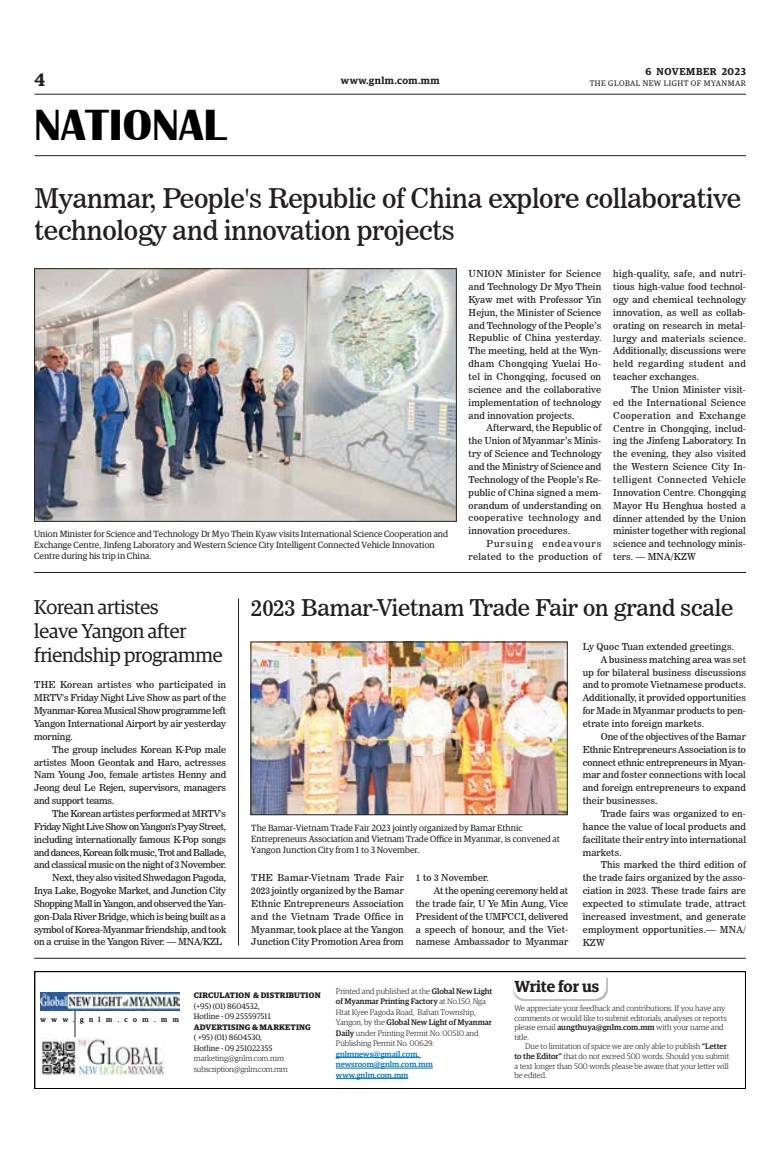
<style>
.page{position:relative;width:773px;height:1152px;background:#fff}
.page>*{position:absolute;margin:0;border:0;box-sizing:border-box;transform-origin:0 0}
.t1{font:700 45px "Britannic";color:#000}
._2_Clm_Head{font:27px/32.4px "News 706 BT Roman C";letter-spacing:-.01em;color:#231f20}
._2_Clm_Head-2{font:23px "News 706 BT Roman C";letter-spacing:-.01em;color:#231f20}
._2_Clm_Head-3{font:20px/24px "Guardian Egyp";letter-spacing:-.01em;color:#231f20}
.t2{font:600 18px "Guardian Egyp";color:#231f20}
.t3{font:600 16px "Guardian Egyp";letter-spacing:-.005em;color:#231f20}
.t4{font:600 10px "Guardian Egyp";letter-spacing:.05em;color:#231f20}
._2nd_Body{font:9.5px/12.9px "News 706 BT Roman C";letter-spacing:.01em;color:#231f20;text-align:justify}
.Normal_Para{font:9.5px/12.9px "News 706 BT Roman C";letter-spacing:.01em;color:#231f20;text-align:justify}
._2nd_Body-2{font:9.5px/12.9px "News 706 BT Roman C";letter-spacing:.035em;color:#231f20;text-align:right}
.t5{font:9px/10.8px "Guardian Egyp";color:#231f20}
.t6{font:300 8px/9.6px "Guardian Egyp";color:#231f20}
.t7{font:8px "Guardian Egyp";color:#231f20}
.t8{font:500 8px/10.5px "Guardian Egyp";color:#0072bc}
.t9{font:700 8px "Guardian Egyp";letter-spacing:.02em;color:#231f20}
.t10{font:8px "Guardian Egyp";letter-spacing:.06em;color:#231f20}
.t11{font:300 8px "Guardian Egyp";letter-spacing:-.02em;color:#231f20}
.t12{font:7px "Guardian Egyp";letter-spacing:.785em;color:#231f20}
.s1{font-weight:500}
</style>
<div class="page">
<hr style="left:35px;top:94px;width:711px;height:1px;background:#231f20">
<hr style="left:35px;top:155px;width:711px;height:1px;background:#231f20">
<hr style="left:75px;top:996px;width:1px;height:44px;background:#231f20">
<img style="left:41px;top:1037px;width:123px;height:38px">
<hr style="left:336px;top:1057px;width:44px;height:1px;background:#0072bc">
<hr style="left:380px;top:1057px;width:41px;height:1px;background:#0072bc">
<hr style="left:336px;top:1068px;width:97px;height:1px;background:#0072bc">
<hr style="left:336px;top:1078px;width:72px;height:1px;background:#0072bc">
<img style="left:41px;top:993px;width:138px;height:17px">
<div style="left:34px;top:971px;width:712px;height:118px;border:1px solid #000"></div>
<svg style="left:513px;top:978px;width:94px;height:23px"></svg>
<hr style="left:34px;top:958px;width:711px;height:1px;background:#231f20">
<img style="left:36px;top:271px;width:418px;height:248px">
<hr style="left:238px;top:598px;width:1px;height:347px;background:#231f20">
<hr style="left:34px;top:572px;width:712px;height:1px;background:#231f20">
<img style="left:253px;top:644px;width:312px;height:169px">
<div style="left:251px;top:642px;width:316px;height:173px;border:1px solid #231f20"></div>
<h3 class="t2" style="left:35px;top:67px;width:12px">4</h3>
<h1 class="t1" style="left:34px;top:100px;width:193px">NATIONAL</h1>
<p class="t4" style="left:645px;top:64px;width:102px">6 NOVEMBER 2023</p>
<p class="t4" style="left:341px;top:73px;width:100px">www.gnlm.com.mm</p>
<p class="t10" style="left:589px;top:78px;width:158px">THE GLOBAL NEW LIGHT OF MYANMAR</p>
<p class="_2_Clm_Head" style="left:35px;top:182px;width:708px">Myanmar, People's Republic of China explore collaborative technology and innovation projects</p>
<p class="Normal_Para" style="left:468px;top:267px;width:134px">UNION Minister for Science and Technology Dr Myo Thein Kyaw met with Professor Yin Hejun, the Minister of Science and Technology of the People’s Republic of China yesterday.<br>The meeting, held at the Wyn&shy;dham Chongqing Yuelai Ho&shy;tel in Chongqing, focused on science and the collaborative implementation of technology and innovation projects.</p>
<p class="_2nd_Body" style="left:468px;top:422px;width:134px;text-indent:18px">Afterward, the Republic of the Union of Myanmar’s Minis&shy;try of Science and Technology and the Ministry of Science and Technology of the People’s Re&shy;public of China signed a mem&shy;orandum of understanding on cooperative technology and innovation procedures.</p>
<p class="_2nd_Body-2" style="left:468px;top:537px;width:134px">Pursuing endeavours related to the production of</p>
<p class="_2nd_Body" style="left:613px;top:267px;width:134px">high-quality, safe, and nutri&shy;tious high-value food technol&shy;ogy and chemical technology innovation, as well as collab&shy;orating on research in metal&shy;lurgy and materials science.<br>Additionally, discussions were held regarding student and teacher exchanges.</p>
<p class="_2nd_Body" style="left:613px;top:383px;width:134px;text-indent:18px">The Union Minister visit&shy;ed the International Science Cooperation and Exchange Centre in Chongqing, includ&shy;ing the Jinfeng Laboratory. In the evening, they also visited the Western Science City In&shy;telligent Connected Vehicle Innovation Centre. Chongqing Mayor Hu Henghua hosted a dinner attended by the Union minister together with regional science and technology minis&shy;ters. — MNA/KZW</p>
<p class="t5" style="left:34px;top:528px;width:415px">Union Minister for Science and Technology Dr Myo Thein Kyaw visits International Science Cooperation and<br>Exchange Centre, Jinfeng Laboratory and Western Science City Intelligent Connected Vehicle Innovation<br>Centre during his trip in China.</p>
<p class="_2_Clm_Head-2" style="left:251px;top:594px;width:483px">2023 Bamar-Vietnam Trade Fair on grand scale</p>
<p class="_2_Clm_Head-3" style="left:34px;top:594px;width:190px">Korean artistes<br>leave Yangon after friendship programme</p>
<p class="Normal_Para" style="left:34px;top:679px;width:193px">THE Korean artistes who participated in MRTV's Friday Night Live Show as part of the Myanmar-Korea Musical Show programme left Yangon International Airport by air yesterday morning.</p>
<p class="_2nd_Body" style="left:34px;top:743px;width:193px;text-indent:18px">The group includes Korean K-Pop male artistes Moon Geontak and Haro, actresses Nam Young Joo, female artistes Henny and Jeong deul Le Rejen, supervisors, managers and support teams.</p>
<p class="_2nd_Body" style="left:34px;top:807px;width:193px;text-indent:18px">The Korean artistes performed at MRTV's Friday Night Live Show on Yangon's Pyay Street, including internationally famous K-Pop songs and dances, Korean folk music, Trot and Ballade, and classical music on the night of 3 November.</p>
<p class="_2nd_Body" style="left:34px;top:871px;width:193px;text-indent:18px">Next, they also visited Shwedagon Pagoda, Inya Lake, Bogyoke Market, and Junction City Shopping Mall in Yangon, and observed the Yan&shy;gon-Dala River Bridge, which is being built as a symbol of Korea-Myanmar friendship, and took on a cruise in the Yangon River. — MNA/KZL</p>
<p class="_2nd_Body" style="left:582px;top:640px;width:153px">Ly Quoc Tuan extended greetings.</p>
<p class="_2nd_Body" style="left:582px;top:653px;width:165px;text-indent:18px">A business matching area was set up for bilateral business discussions and to promote Vietnamese products.<br>Additionally, it provided opportunities for Made in Myanmar products to pen&shy;etrate into foreign markets.</p>
<p class="_2nd_Body" style="left:582px;top:730px;width:165px;text-indent:18px">One of the objectives of the Bamar Ethnic Entrepreneurs Association is to connect ethnic entrepreneurs in Myan&shy;mar and foster connections with local and foreign entrepreneurs to expand their businesses.</p>
<p class="_2nd_Body" style="left:582px;top:807px;width:165px;text-indent:18px">Trade fairs was organized to en&shy;hance the value of local products and facilitate their entry into international markets.</p>
<p class="_2nd_Body" style="left:582px;top:859px;width:165px;text-indent:18px">This marked the third edition of the trade fairs organized by the asso&shy;ciation in 2023. These trade fairs are expected to stimulate trade, attract increased investment, and generate employment opportunities.— MNA/ KZW</p>
<p class="t5" style="left:251px;top:822px;width:310px">The Bamar-Vietnam Trade Fair 2023 jointly organized by Bamar Ethnic<br>Entrepreneurs Association and Vietnam Trade Office in Myanmar, is convened at<br>Yangon Junction City from 1 to 3 November.</p>
<p class="Normal_Para" style="left:251px;top:871px;width:154px">THE Bamar-Vietnam Trade Fair 2023 jointly organized by the Bamar Ethnic Entrepreneurs Association and the Vietnam Trade Office in Myanmar, took place at the Yangon Junction City Promotion Area from</p>
<p class="Normal_Para" style="left:416px;top:871px;width:74px">1 to 3 November.</p>
<p class="_2nd_Body" style="left:416px;top:884px;width:154px;text-indent:18px">At the opening ceremony held at the trade fair, U Ye Min Aung, Vice President of the UMFCCI, delivered a speech of honour, and the Viet&shy;namese Ambassador to Myanmar</p>
<p class="t12" style="left:41px;top:1014px;width:140px">www.gnlm.com.mm</p>
<p class="t9" style="left:194px;top:989px;width:128px">CIRCULATION &amp; DISTRIBUTION</p>
<p class="t7" style="left:194px;top:1001px;width:67px">(+95) (01) 8604532,</p>
<p class="t7" style="left:194px;top:1011px;width:78px">Hotline - 09 255597511</p>
<p class="t9" style="left:194px;top:1021px;width:118px">ADVERTISING &amp; MARKETING</p>
<p class="t7" style="left:194px;top:1032px;width:70px">( +95) (01) 8604530,</p>
<p class="t7" style="left:194px;top:1043px;width:80px">Hotline - 09 251022355</p>
<p class="t6" style="left:194px;top:1053px;width:92px">marketing@gnlm.com.mm</p>
<p class="t11" style="left:194px;top:1064px;width:95px">subscription@gnlm.com.mm</p>
<p class="t6" style="left:336px;top:985px;width:158px;line-height:10.5px">Printed and published at the <span class="s1">Global New Light of Myanmar Printing Factory</span> at No.150, Nga Htat Kyee Pagoda Road, Bahan Township, Yangon, by the <span class="s1">Global New Light of Myanmar Daily</span> under Printing Permit No. 00510 and Publishing Permit No. 00629.</p>
<p class="t8" style="left:336px;top:1048px;width:98px">gnlmnews@gmail.com, newsroom@gnlm.com.mm www.gnlm.com.mm</p>
<p class="t3" style="left:514px;top:974px;width:86px">Write for us</p>
<p class="t6" style="left:514px;top:1003px;width:214px">We appreciate your feedback and contributions. If you have any comments or would like to submit editorials, analyses or reports please email <span class="s1">aungthuya@gnlm.com.mm</span> with your name and title.</p>
<p class="t6" style="left:514px;top:1041px;width:216px;text-indent:11px">Due to limitation of space we are only able to publish <span class="s1">“Letter to the Editor”</span> that do not exceed 500 words. Should you submit a text longer than 500 words please be aware that your letter will be edited.</p>
</div>
